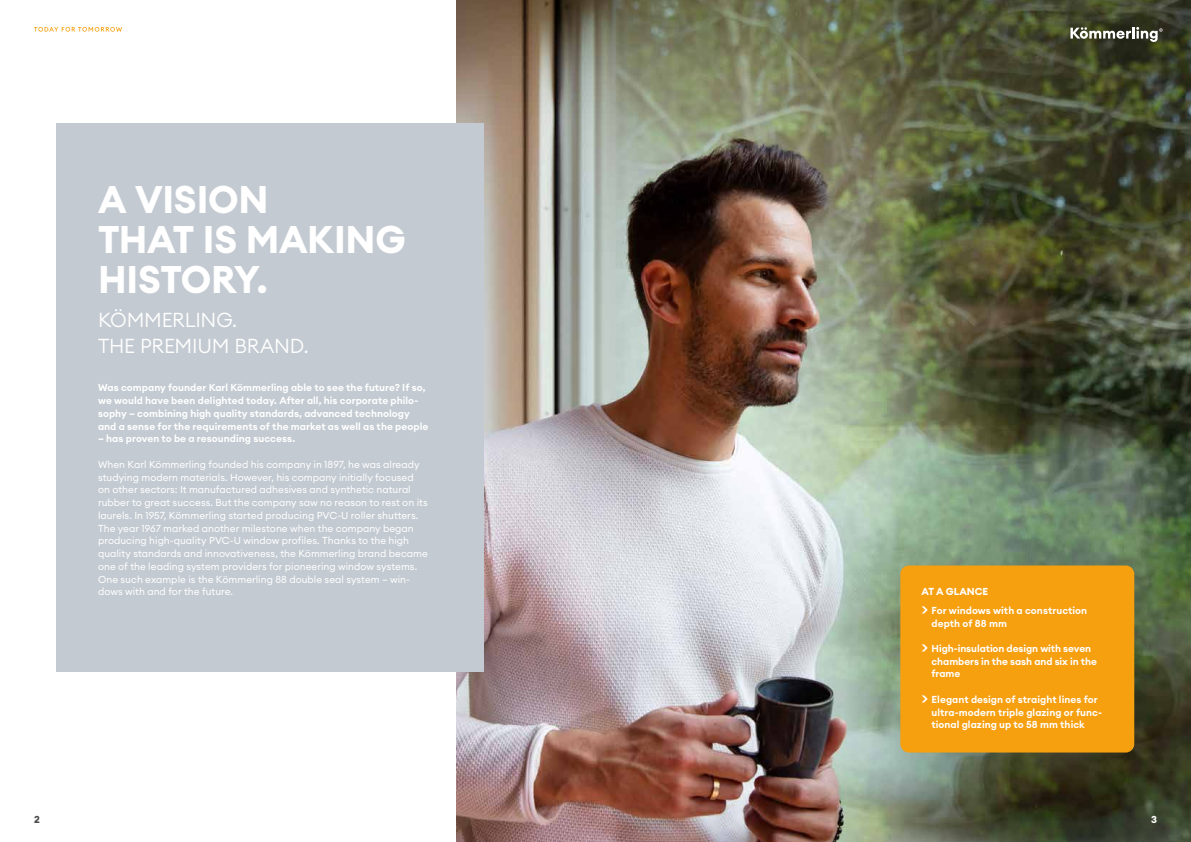
<style>
.page{position:relative;width:1191px;height:842px;background:#fff}
.page>*{position:absolute;margin:0;border:0;box-sizing:border-box;transform-origin:0 0}
.t1{font:700 38px/40px "Euclid Circular A";letter-spacing:-.01em;color:#fff}
.t2{font:300 20px/25.5px "Euclid Circular A";letter-spacing:-.01em;color:#fff}
.t3{font:10px/12.8px "Euclid Circular A";letter-spacing:.005em;color:#fff}
.t4{font:600 10px/12.8px "Euclid Circular A";letter-spacing:.005em;color:#fff}
.t5{font:700 10px "Euclid Circular A";color:#4a4a49}
.t6{font:700 10px "Euclid Circular A";color:#fff}
.s1{font-weight:700}
.s2{font-size:14px}
</style>
<div class="page">
<img style="left:456px;top:0;width:735px;height:842px">
<div style="left:57px;top:123px;width:427px;height:549px;background:#c3cad1"></div>
<div style="left:900px;top:565px;width:234px;height:187px;background:#f69f0f;border-radius:9px"></div>
<svg style="left:34px;top:27px;width:88px;height:5px"></svg>
<svg style="left:1070px;top:27px;width:92px;height:15px"></svg>
<h1 class="t1" style="left:98px;top:180px;width:309px">A VISION<br>THAT IS MAKING<br>HISTORY.</h1>
<h2 class="t2" style="left:98px;top:307px;width:212px">KÖMMERLING.<br>THE PREMIUM BRAND.</h2>
<p class="t4" style="left:98px;top:381px;width:332px">Was company founder Karl Kömmerling able to see the future? If so, we would have been delighted today. After all, his corporate philo&shy;sophy – combining high quality standards, advanced technology and a sense for the requirements of the market as well as the people</p>
<p class="t4" style="left:98px;top:432px;width:199px">– has proven to be a resounding success.</p>
<p class="t3" style="left:98px;top:458px;width:331px">When Karl Kömmerling founded his company in 1897, he was already studying modern materials. However, his company initially focused on other sectors: It manufactured adhesives and synthetic natural rubber to great success. But the company saw no reason to rest on its laurels. In 1957, Kömmerling started producing PVC-U roller shutters.<br>The year 1967 marked another milestone when the company began producing high-quality PVC-U window profiles. Thanks to the high quality standards and innovativeness, the Kömmerling brand became one of the leading system providers for pioneering window systems.<br>One such example is the Kömmerling 88 double seal system – win&shy;dows with and for the future.</p>
<p class="t4" style="left:921px;top:583px;width:167px;line-height:18.4px"><span class="s1">AT A GLANCE<br></span><span class="s2">&gt;</span> For windows with a construction</p>
<p class="t4" style="left:931px;top:617px;width:77px">depth of 88 mm</p>
<p class="t4" style="left:931px;top:642px;width:167px;text-indent:-10px"><span class="s2">&gt;</span> High-insulation design with seven chambers in the sash and six in the frame</p>
<p class="t4" style="left:931px;top:693px;width:172px;text-indent:-10px"><span class="s2">&gt;</span> Elegant design of straight lines for ultra-modern triple glazing or func&shy;tional glazing up to 58 mm thick</p>
<p class="t5" style="left:34px;top:813px;width:7px">2</p>
<p class="t6" style="left:1151px;top:813px;width:7px">3</p>
</div>
